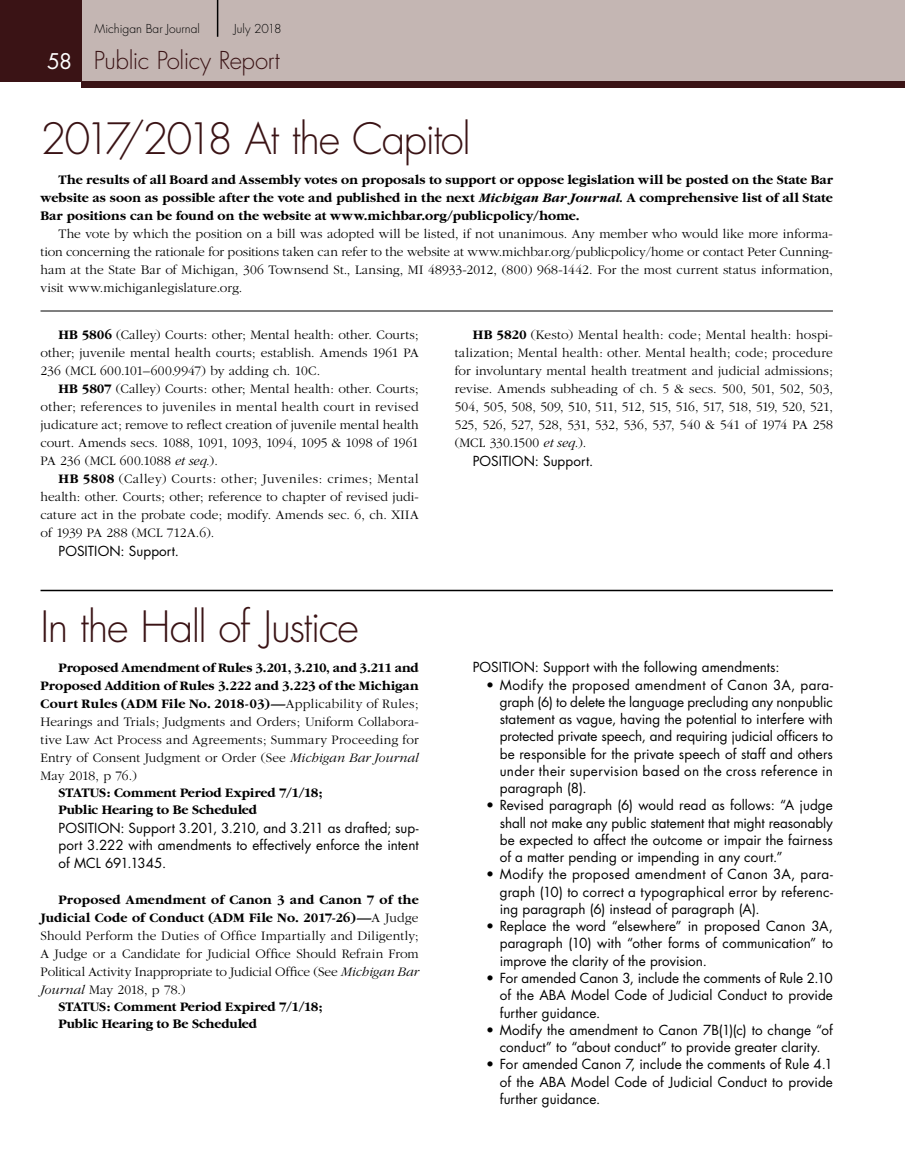
<style>
.page{position:relative;width:905px;height:1175px;background:#fff}
.page>*{position:absolute;margin:0;border:0;box-sizing:border-box;transform-origin:0 0}
.t1{font:300 42px "Futura";letter-spacing:-.035em;color:#3a1315}
.t2{font:300 24px "Futura";letter-spacing:-.02em;color:#3a1315}
.t3{font:300 13.5px/18px "Garamond";letter-spacing:.005em;color:#000;text-align:justify}
.t4{font:13.5px/17.2px "Futura";letter-spacing:.005em;color:#000;text-align:justify}
.t5{font:700 13.5px/18px "Garamond";color:#000;text-align:justify}
.t6{font:300 12px "Futura";color:#000}
.s1{font-weight:400;font-size:21px;color:#fff}
.s2{font-style:italic}
.s3{font-weight:700}
.s4{font-weight:300}
</style>
<div class="page">
<div style="left:82px;top:0;width:822px;height:82px;background:#c4b6b3"></div>
<div style="left:82px;top:82px;width:822px;height:6px;background:#3a1315"></div>
<div style="left:0;top:0;width:82px;height:82px;background:#3a1315"></div>
<hr style="left:217px;top:0;width:1px;height:37px;background:#000">
<hr style="left:40px;top:310px;width:792px;height:1px;background:#000">
<hr style="left:40px;top:590px;width:792px;height:1px;background:#000">
<p class="t6" style="left:94px;top:21px;width:107px">Michigan Bar Journal</p>
<p class="t6" style="left:234px;top:21px;width:49px">July 2018</p>
<h2 class="t2" style="left:47px;top:45px;width:234px"><span class="s1">58</span> Public Policy Report</h2>
<h1 class="t1" style="left:40px;top:112px;width:432px">2017/2018 At the Capitol</h1>
<p class="t5" style="left:41px;top:171px;width:793px;text-indent:18px">The results of all Board and Assembly votes on proposals to support or oppose legislation will be posted on the State Bar website as soon as possible after the vote and published in the next <span class="s2">Michigan Bar Journal.</span> A comprehensive list of all State Bar positions can be found on the website at www.michbar.org/publicpolicy/home.</p>
<p class="t3" style="left:41px;top:225px;width:794px;text-indent:18px">The vote by which the position on a bill was adopted will be listed, if not unanimous. Any member who would like more informa&shy;tion concerning the rationale for positions taken can refer to the website at www.michbar.org/publicpolicy/home or contact Peter Cunning&shy;ham at the State Bar of Michigan, 306 Townsend St., Lansing, MI 48933-2012, (800) 968-1442. For the most current status information, visit www.michiganlegislature.org.</p>
<p class="t3" style="left:41px;top:326px;width:380px;text-indent:18px"><span class="s3">HB 5806</span> (Calley) Courts: other; Mental health: other. Courts; other; juvenile mental health courts; establish. Amends 1961 PA 236 (MCL 600.101–600.9947) by adding ch. 10C.</p>
<p class="t3" style="left:41px;top:380px;width:380px;text-indent:18px"><span class="s3">HB 5807</span> (Calley) Courts: other; Mental health: other. Courts; other; references to juveniles in mental health court in revised judicature act; remove to reflect creation of juvenile mental health court. Amends secs. 1088, 1091, 1093, 1094, 1095 &amp; 1098 of 1961<br>PA 236 (MCL 600.1088 <span class="s2">et seq</span>.).</p>
<p class="t3" style="left:41px;top:470px;width:380px;text-indent:18px"><span class="s3">HB 5808</span> (Calley) Courts: other; Juveniles: crimes; Mental health: other. Courts; other; reference to chapter of revised judi&shy;cature act in the probate code; modify. Amends sec. 6, ch. XIIA of 1939 PA 288 (MCL 712A.6).</p>
<p class="t4" style="left:58px;top:542px;width:122px">POSITION: Support.</p>
<h1 class="t1" style="left:40px;top:599px;width:320px">In the Hall of Justice</h1>
<p class="t3" style="left:41px;top:659px;width:380px;text-indent:18px"><span class="s3">Proposed Amendment of Rules 3.201, 3.210, and 3.211 and Proposed Addition of Rules 3.222 and 3.223 of the Michigan Court Rules (ADM File No. 2018-03)—</span>Applicability of Rules; Hearings and Trials; Judgments and Orders; Uniform Collabora&shy;tive Law Act Process and Agreements; Summary Proceeding for Entry of Consent Judgment or Order (See <span class="s2">Michigan Bar Journal </span>May 2018, p 76.)</p>
<p class="t5" style="left:58px;top:784px;width:266px;line-height:17.2px">STATUS: Comment Period Expired 7/1/18;<br>Public Hearing to Be Scheduled</p>
<p class="t4" style="left:58px;top:819px;width:362px">POSITION: Support 3.201, 3.210, and 3.211 as drafted; sup&shy;port 3.222 with amendments to effectively enforce the intent of MCL 691.1345.</p>
<p class="t5" style="left:58px;top:890px;width:362px">Proposed Amendment of Canon 3 and Canon 7 of the</p>
<p class="t5" style="left:41px;top:908px;width:379px">Judicial Code of Conduct (ADM File No. 2017-26)—<span class="s4">A Judge</span></p>
<p class="t3" style="left:41px;top:926px;width:379px">Should Perform the Duties of Office Impartially and Diligently;</p>
<p class="t3" style="left:41px;top:944px;width:379px">A Judge or a Candidate for Judicial Office Should Refrain From</p>
<p class="t3" style="left:41px;top:962px;width:380px">Political Activity Inappropriate to Judicial Office (See <span class="s2">Michigan Bar</span></p>
<p class="t3" style="left:41px;top:980px;width:147px"><span class="s2">Journal</span> May 2018, p 78.)</p>
<p class="t5" style="left:58px;top:998px;width:266px">STATUS: Comment Period Expired 7/1/18;</p>
<p class="t5" style="left:58px;top:1015px;width:200px">Public Hearing to Be Scheduled</p>
<p class="t3" style="left:455px;top:326px;width:380px;text-indent:18px"><span class="s3">HB 5820</span> (Kesto) Mental health: code; Mental health: hospi&shy;talization; Mental health: other. Mental health; code; procedure for involuntary mental health treatment and judicial admissions; revise. Amends subheading of ch. 5 &amp; secs. 500, 501, 502, 503, 504, 505, 508, 509, 510, 511, 512, 515, 516, 517, 518, 519, 520, 521, 525, 526, 527, 528, 531, 532, 536, 537, 540 &amp; 541 of 1974 PA 258 (MCL 330.1500 <span class="s2">et seq</span>.).</p>
<p class="t4" style="left:473px;top:452px;width:122px">POSITION: Support.</p>
<p class="t4" style="left:473px;top:658px;width:308px">POSITION: Support with the following amendments:</p>
<p class="t4" style="left:500px;top:676px;width:335px;text-indent:-14px">• Modify the proposed amendment of Canon 3A, para&shy;graph (6) to delete the language precluding any nonpublic statement as vague, having the potential to interfere with protected private speech, and requiring judicial officers to be responsible for the private speech of staff and others under their supervision based on the cross reference in paragraph (8).</p>
<p class="t4" style="left:500px;top:796px;width:335px;text-indent:-14px">• Revised paragraph (6) would read as follows: “A judge shall not make any public statement that might reasonably be expected to affect the outcome or impair the fairness of a matter pending or impending in any court.”</p>
<p class="t4" style="left:500px;top:865px;width:335px;text-indent:-14px">• Modify the proposed amendment of Canon 3A, para&shy;graph (10) to correct a typographical error by referenc&shy;ing paragraph (6) instead of paragraph (A).</p>
<p class="t4" style="left:500px;top:917px;width:335px;text-indent:-14px">• Replace the word “elsewhere” in proposed Canon 3A, paragraph (10) with “other forms of communication” to improve the clarity of the provision.</p>
<p class="t4" style="left:500px;top:969px;width:335px;text-indent:-14px">• For amended Canon 3, include the comments of Rule 2.10 of the ABA Model Code of Judicial Conduct to provide further guidance.</p>
<p class="t4" style="left:486px;top:1021px;width:348px;text-align:center">• Modify the amendment to Canon 7B(1)(c) to change “of conduct” to “about conduct” to provide greater clarity.</p>
<p class="t4" style="left:500px;top:1055px;width:335px;text-indent:-14px">• For amended Canon 7, include the comments of Rule 4.1 of the ABA Model Code of Judicial Conduct to provide further guidance.</p>
</div>
